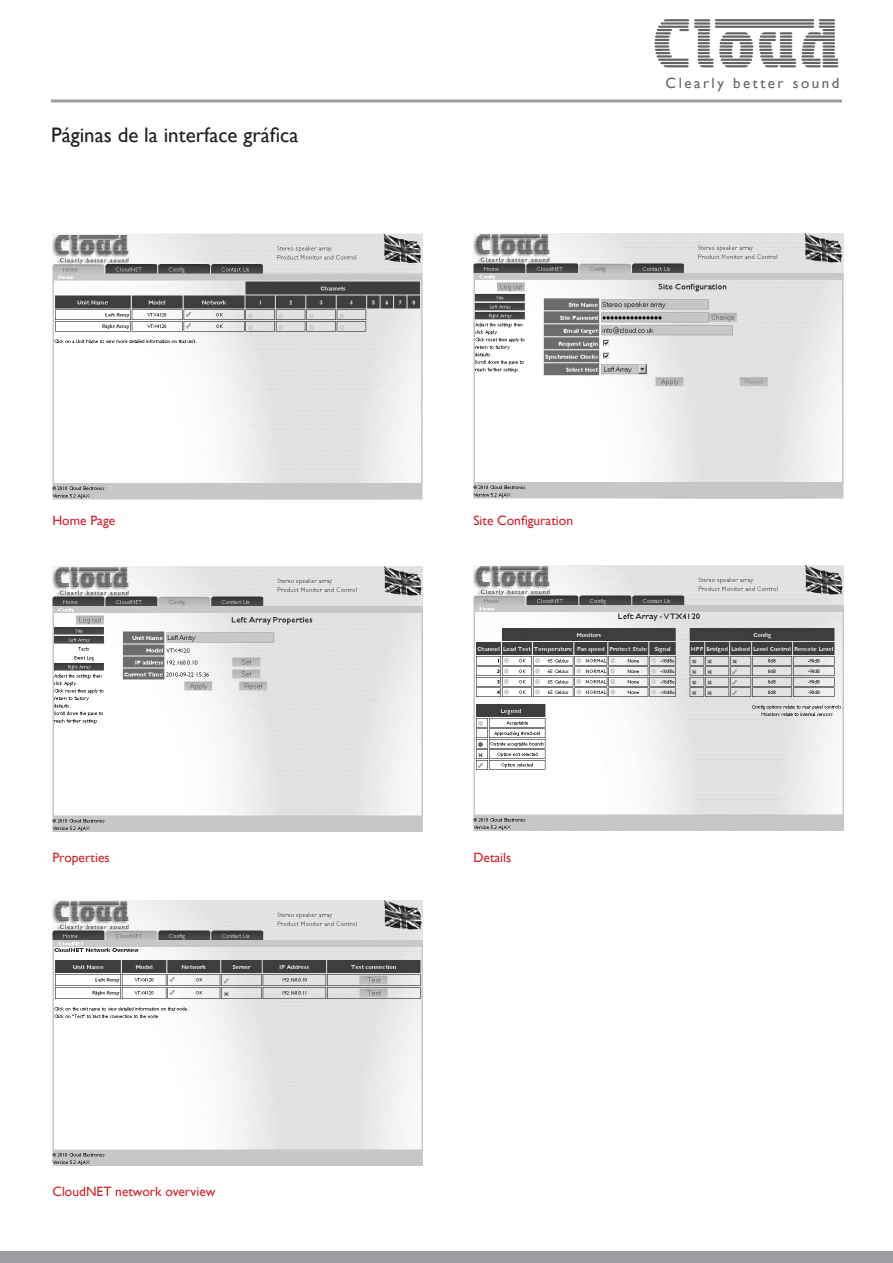
<style>
.page{position:relative;width:893px;height:1263px;background:#fff}
.page>*{position:absolute;margin:0;border:0;box-sizing:border-box;transform-origin:0 0}
.Sub_Heading{font:21px "Gill Sans";color:#231f20}
.t1{font:15px "Gill Sans";letter-spacing:.17em;color:#636366}
.Normal_no_justify{font:13.5px "Gill Sans";color:#d1232a}
</style>
<div class="page">
<hr style="left:715px;top:19px;width:99px;height:2px;background:#636366">
<hr style="left:715px;top:22px;width:99px;height:3px;background:#636366">
<hr style="left:715px;top:26px;width:99px;height:2px;background:#636366">
<hr style="left:740px;top:45px;width:14px;height:3px;background:#636366">
<svg style="left:654px;top:19px;width:99px;height:48px"></svg>
<svg style="left:759px;top:19px;width:79px;height:48px"></svg>
<hr style="left:51px;top:99px;width:791px;height:3px;background:#9b9da0">
<div style="left:0;top:1252px;width:893px;height:11px;background:#9b9da0"></div>
<img style="left:52px;top:234px;width:370px;height:265px">
<img style="left:473px;top:234px;width:370px;height:265px">
<img style="left:52px;top:901px;width:370px;height:264px">
<img style="left:473px;top:566px;width:370px;height:264px">
<img style="left:52px;top:566px;width:370px;height:265px">
<p class="Sub_Heading" style="left:51px;top:123px;width:249px">Páginas de la interface gráfica</p>
<p class="Normal_no_justify" style="left:52px;top:513px;width:64px">Home Page</p>
<p class="Normal_no_justify" style="left:52px;top:850px;width:59px">Properties</p>
<p class="Normal_no_justify" style="left:52px;top:1183px;width:164px">CloudNET network overview</p>
<p class="t1" style="left:666px;top:74px;width:175px">Clearly better sound</p>
<p class="Normal_no_justify" style="left:473px;top:513px;width:101px">Site Configuration</p>
<p class="Normal_no_justify" style="left:473px;top:850px;width:39px">Details</p>
</div>
